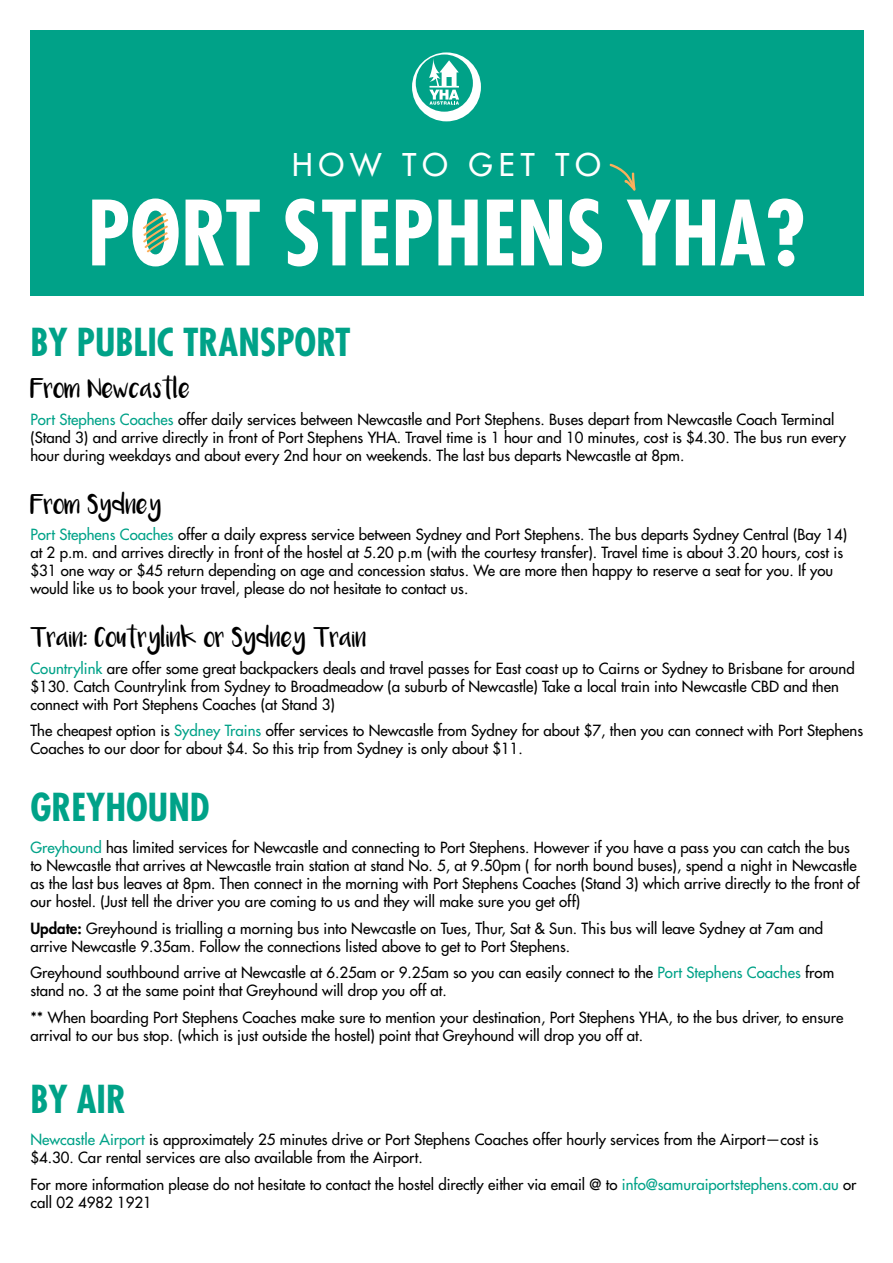
<style>
.page{position:relative;width:893px;height:1263px;background:#fff}
.page>*{position:absolute;margin:0;border:0;box-sizing:border-box;transform-origin:0 0}
.t1{font:700 condensed 87.3px "Futura Std";color:#fff}
.t2{font:700 condensed 37.5px "Futura Std";color:#00a288}
.t3{font:500 30.45px "Futura Std";letter-spacing:.2em;color:#fff}
.t4{font:500 15px/18px "Futura Std";color:#000}
.t5{font:15px "Luna";color:#000}
.s1{color:#00a288}
.s2{font-weight:800}
</style>
<div class="page">
<div style="left:30px;top:30px;width:833px;height:265px;background:#00a288"></div>
<svg style="left:609px;top:163px;width:27px;height:28px"></svg>
<svg style="left:143px;top:213px;width:26px;height:40px"></svg>
<svg style="left:412px;top:52px;width:69px;height:69px"></svg>
<h3 class="t3" style="left:292px;top:146px;width:310px">HOW TO GET TO</h3>
<h1 class="t1" style="left:88px;top:179px;width:719px">PORT STEPHENS YHA?</h1>
<h2 class="t2" style="left:30px;top:319px;width:322px">BY PUBLIC TRANSPORT</h2>
<p class="t5" style="left:30px;top:384px;width:161px">From Newcastle</p>
<p class="t4" style="left:30px;top:410px;width:817px"><span class="s1">Port Stephens Coaches</span> offer daily services between Newcastle and Port Stephens. Buses depart from Newcastle Coach Terminal (Stand 3) and arrive directly in front of Port Stephens YHA. Travel time is 1 hour and 10 minutes, cost is $4.30. The bus run every hour during weekdays and about every 2nd hour on weekends. The last bus departs Newcastle at 8pm.</p>
<p class="t5" style="left:30px;top:500px;width:133px">From Sydney</p>
<p class="t4" style="left:30px;top:526px;width:818px"><span class="s1">Port Stephens Coaches</span> offer a daily express service between Sydney and Port Stephens. The bus departs Sydney Central (Bay 14) at 2 p.m. and arrives directly in front of the hostel at 5.20 p.m (with the courtesy transfer). Travel time is about 3.20 hours, cost is $31 one way or $45 return depending on age and concession status. We are more then happy to reserve a seat for you. If you would like us to book your travel, please do not hesitate to contact us.</p>
<p class="t5" style="left:30px;top:633px;width:338px">Train: Coutrylink or Sydney Train</p>
<p class="t4" style="left:30px;top:659px;width:826px"><span class="s1">Countrylink</span> are offer some great backpackers deals and travel passes for East coast up to Cairns or Sydney to Brisbane for around $130. Catch Countrylink from Sydney to Broadmeadow (a suburb of Newcastle) Take a local train into Newcastle CBD and then connect with Port Stephens Coaches (at Stand 3)</p>
<p class="t4" style="left:30px;top:722px;width:834px">The cheapest option is <span class="s1">Sydney Trains</span> offer services to Newcastle from Sydney for about $7, then you can connect with Port Stephens<br>Coaches to our door for about $4. So this trip from Sydney is only about $11.</p>
<h2 class="t2" style="left:30px;top:784px;width:181px">GREYHOUND</h2>
<p class="t4" style="left:30px;top:839px;width:831px"><span class="s1">Greyhound</span> has limited services for Newcastle and connecting to Port Stephens. However if you have a pass you can catch the bus to Newcastle that arrives at Newcastle train station at stand No. 5, at 9.50pm ( for north bound buses), spend a night in Newcastle as the last bus leaves at 8pm. Then connect in the morning with Port Stephens Coaches (Stand 3) which arrive directly to the front of our hostel. (Just tell the driver you are coming to us and they will make sure you get off)</p>
<p class="t4" style="left:30px;top:919px;width:794px"><span class="s2">Update:</span> Greyhound is trialling a morning bus into Newcastle on Tues, Thur, Sat &amp; Sun. This bus will leave Sydney at 7am and arrive Newcastle 9.35am. Follow the connections listed above to get to Port Stephens.</p>
<p class="t4" style="left:30px;top:964px;width:805px">Greyhound southbound arrive at Newcastle at 6.25am or 9.25am so you can easily connect to the <span class="s1">Port Stephens Coaches</span> from stand no. 3 at the same point that Greyhound will drop you off at.</p>
<p class="t4" style="left:30px;top:1008px;width:814px">** When boarding Port Stephens Coaches make sure to mention your destination, Port Stephens YHA, to the bus driver, to ensure arrival to our bus stop. (which is just outside the hostel) point that Greyhound will drop you off at.</p>
<h2 class="t2" style="left:30px;top:1076px;width:97px">BY AIR</h2>
<p class="t4" style="left:30px;top:1131px;width:789px"><span class="s1">Newcastle Airport</span> is approximately 25 minutes drive or Port Stephens Coaches offer hourly services from the Airport—cost is $4.30. Car rental services are also available from the Airport.</p>
<p class="t4" style="left:30px;top:1175px;width:828px">For more information please do not hesitate to contact the hostel directly either via email @ to <span class="s1">info@samuraiportstephens.com.au</span> or call 02 4982 1921</p>
</div>
